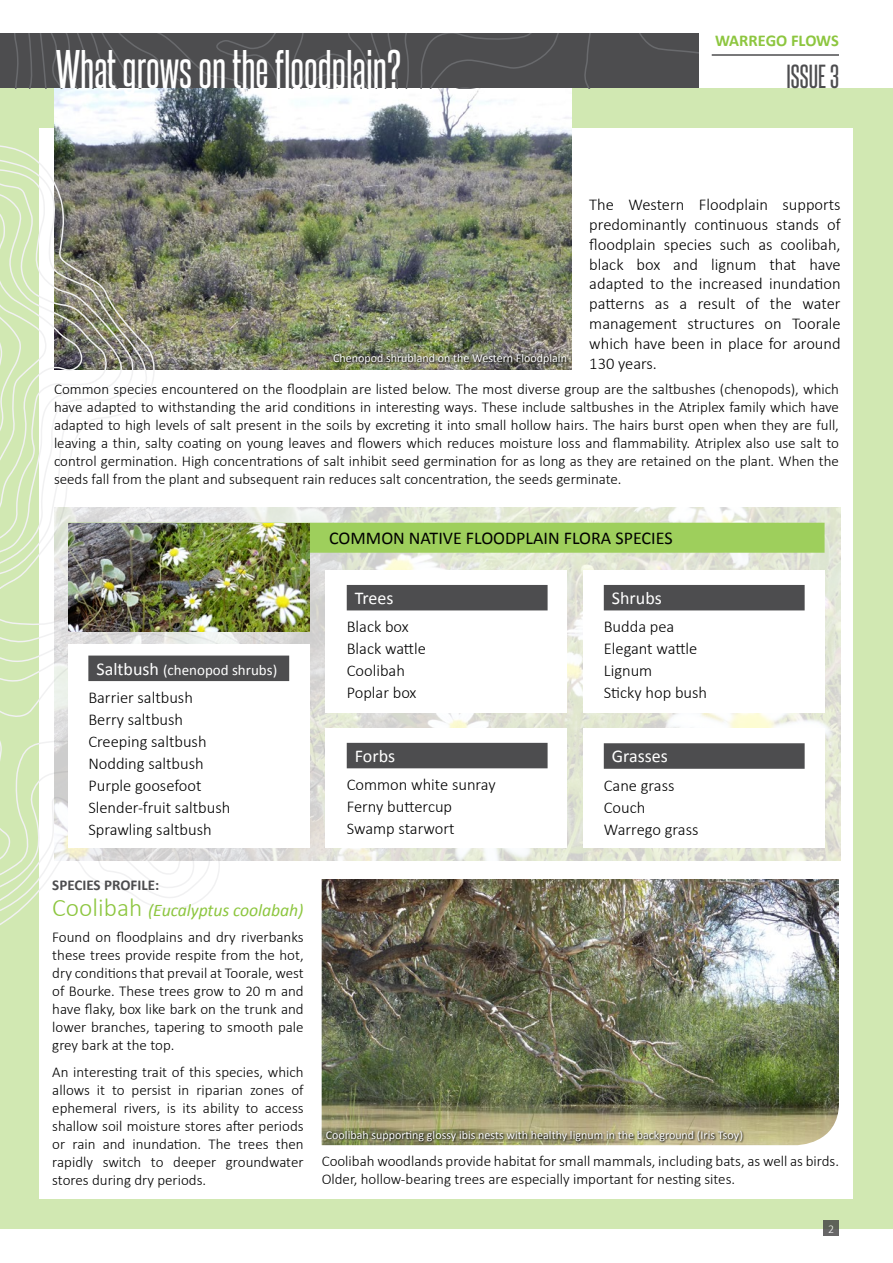
<style>
.page{position:relative;width:893px;height:1263px;background:#fff}
.page>*{position:absolute;margin:0;border:0;box-sizing:border-box;transform-origin:0 0}
.t1{font:46.8px "Steelfish Rg";color:#fff}
.t2{font:28.65px "Steelfish Rg";color:#4d4d4f}
.t3{font:18px "Calibri";color:#000}
.t4{font:18px "Calibri";color:#fff}
.t5{font:italic 17.7px "Calibri";letter-spacing:-.005em;color:#8dc63f}
.t6{font:300 16.5px/19.8px "Calibri";color:#000;text-align:justify}
.t7{font:700 16.5px "Calibri";color:#8dc63f}
.t8{font:300 15px/18px "Calibri";color:#000;text-align:justify}
.t9{font:15px "Calibri";color:#fff}
.t10{font:700 15px "Calibri";color:#4d4d4f}
.t11{font:12px "Calibri";color:#fff}
.t12{font:300 12px "Calibri";color:#fff}
.s1{font-size:18px}
.s2{font-weight:300;font-style:normal;font-size:25.5px}
</style>
<div class="page">
<div style="left:0;top:88px;width:893px;height:1141px;background:#d1e8b2"></div>
<div style="left:40px;top:128px;width:813px;height:1070px;background:#fff"></div>
<img style="left:329px;top:88px;width:242px;height:282px">
<svg style="left:0;top:88px;width:329px;height:1111px"></svg>
<svg style="left:823px;top:1220px;width:16px;height:16px"></svg>
<svg style="left:0;top:33px;width:699px;height:55px;background:#4e4e50"></svg>
<hr style="left:712px;top:54px;width:127px;height:2px;background:#4d4d4f">
<svg style="left:333px;top:353px;width:236px;height:13px;background:#646554"></svg>
<img style="left:54px;top:508px;width:787px;height:352px">
<div style="left:68px;top:645px;width:242px;height:203px;background:#fff"></div>
<div style="left:326px;top:570px;width:241px;height:143px;background:#fff"></div>
<div style="left:583px;top:570px;width:242px;height:143px;background:#fff"></div>
<div style="left:88px;top:655px;width:201px;height:26px;background:#4d4d4f"></div>
<div style="left:347px;top:585px;width:201px;height:25px;background:#4d4d4f"></div>
<div style="left:604px;top:585px;width:201px;height:25px;background:#4d4d4f"></div>
<div style="left:326px;top:728px;width:241px;height:120px;background:#fff"></div>
<div style="left:347px;top:743px;width:201px;height:25px;background:#4d4d4f"></div>
<div style="left:583px;top:728px;width:242px;height:120px;background:#fff"></div>
<div style="left:604px;top:743px;width:201px;height:26px;background:#4d4d4f"></div>
<img style="left:322px;top:879px;width:517px;height:266px">
<svg style="left:325px;top:1129px;width:419px;height:14px;background:#85825e"></svg>
<div style="left:68px;top:523px;width:757px;height:30px;background:#9ecf5c"></div>
<img style="left:68px;top:523px;width:242px;height:108px">
<p class="t1" style="left:56px;top:41px;width:347px">What grows on the floodplain?</p>
<p class="t7" style="left:715px;top:30px;width:125px">WARREGO FLOWS</p>
<p class="t2" style="left:786px;top:59px;width:54px">ISSUE 3</p>
<p class="t11" style="left:333px;top:350px;width:235px">Chenopod shrubland on the Western Floodplain</p>
<p class="t6" style="left:589px;top:194px;width:253px">The Western Floodplain supports predominantly continuous stands of floodplain species such as coolibah, black box and lignum that have adapted to the increased inundation patterns as a result of the water management structures on Toorale which have been in place for around 130 years.</p>
<p class="t8" style="left:54px;top:380px;width:786px">Common species encountered on the floodplain are listed below. The most diverse group are the saltbushes (chenopods), which have adapted to withstanding the arid conditions in interesting ways. These include saltbushes in the Atriplex family which have adapted to high levels of salt present in the soils by excreting it into small hollow hairs. The hairs burst open when they are full, leaving a thin, salty coating on young leaves and flowers which reduces moisture loss and flammability. Atriplex also use salt to control germination. High concentrations of salt inhibit seed germination for as long as they are retained on the plant. When the seeds fall from the plant and subsequent rain reduces salt concentration, the seeds germinate.</p>
<p class="t3" style="left:329px;top:527px;width:345px">COMMON NATIVE FLOODPLAIN FLORA SPECIES</p>
<p class="t9" style="left:97px;top:660px;width:182px"><span class="s1">Saltbush</span> (chenopod shrubs)</p>
<p class="t6" style="left:88px;top:687px;width:106px">Barrier saltbush</p>
<p class="t6" style="left:88px;top:709px;width:96px">Berry saltbush</p>
<p class="t6" style="left:88px;top:731px;width:120px">Creeping saltbush</p>
<p class="t6" style="left:88px;top:753px;width:117px">Nodding saltbush</p>
<p class="t6" style="left:88px;top:774px;width:115px">Purple goosefoot</p>
<p class="t6" style="left:88px;top:796px;width:143px">Slender-fruit saltbush</p>
<p class="t6" style="left:88px;top:818px;width:125px">Sprawling saltbush</p>
<p class="t10" style="left:52px;top:876px;width:108px">SPECIES PROFILE:</p>
<p class="t5" style="left:52px;top:897px;width:253px"><span class="s2">Coolibah</span> (Eucalyptus coolabah)</p>
<p class="t8" style="left:52px;top:927px;width:253px">Found on floodplains and dry riverbanks these trees provide respite from the hot, dry conditions that prevail at Toorale, west of Bourke. These trees grow to 20 m and have flaky, box like bark on the trunk and lower branches, tapering to smooth pale grey bark at the top.</p>
<p class="t8" style="left:52px;top:1062px;width:253px">An interesting trait of this species, which allows it to persist in riparian zones of ephemeral rivers, is its ability to access shallow soil moisture stores after periods or rain and inundation. The trees then rapidly switch to deeper groundwater stores during dry periods.</p>
<p class="t4" style="left:355px;top:587px;width:40px">Trees</p>
<p class="t6" style="left:347px;top:616px;width:64px">Black box</p>
<p class="t6" style="left:347px;top:638px;width:81px">Black wattle</p>
<p class="t6" style="left:347px;top:660px;width:60px">Coolibah</p>
<p class="t6" style="left:347px;top:682px;width:71px">Poplar box</p>
<p class="t4" style="left:355px;top:745px;width:42px">Forbs</p>
<p class="t6" style="left:347px;top:774px;width:150px">Common white sunray</p>
<p class="t6" style="left:347px;top:796px;width:107px">Ferny buttercup</p>
<p class="t6" style="left:347px;top:818px;width:109px">Swamp starwort</p>
<p class="t4" style="left:612px;top:587px;width:51px">Shrubs</p>
<p class="t6" style="left:604px;top:616px;width:72px">Budda pea</p>
<p class="t6" style="left:604px;top:638px;width:95px">Elegant wattle</p>
<p class="t6" style="left:604px;top:660px;width:50px">Lignum</p>
<p class="t6" style="left:604px;top:682px;width:105px">Sticky hop bush</p>
<p class="t4" style="left:612px;top:745px;width:57px">Grasses</p>
<p class="t6" style="left:604px;top:774px;width:72px">Cane grass</p>
<p class="t6" style="left:604px;top:796px;width:43px">Couch</p>
<p class="t6" style="left:604px;top:818px;width:96px">Warrego grass</p>
<p class="t11" style="left:326px;top:1127px;width:419px">Coolibah supporting glossy ibis nests with healthy lignum in the background (Iris Tsoy)</p>
<p class="t8" style="left:322px;top:1151px;width:519px">Coolibah woodlands provide habitat for small mammals, including bats, as well as birds.<br>Older, hollow-bearing trees are especially important for nesting sites.</p>
<p class="t12" style="left:828px;top:1221px;width:8px">2</p>
</div>
